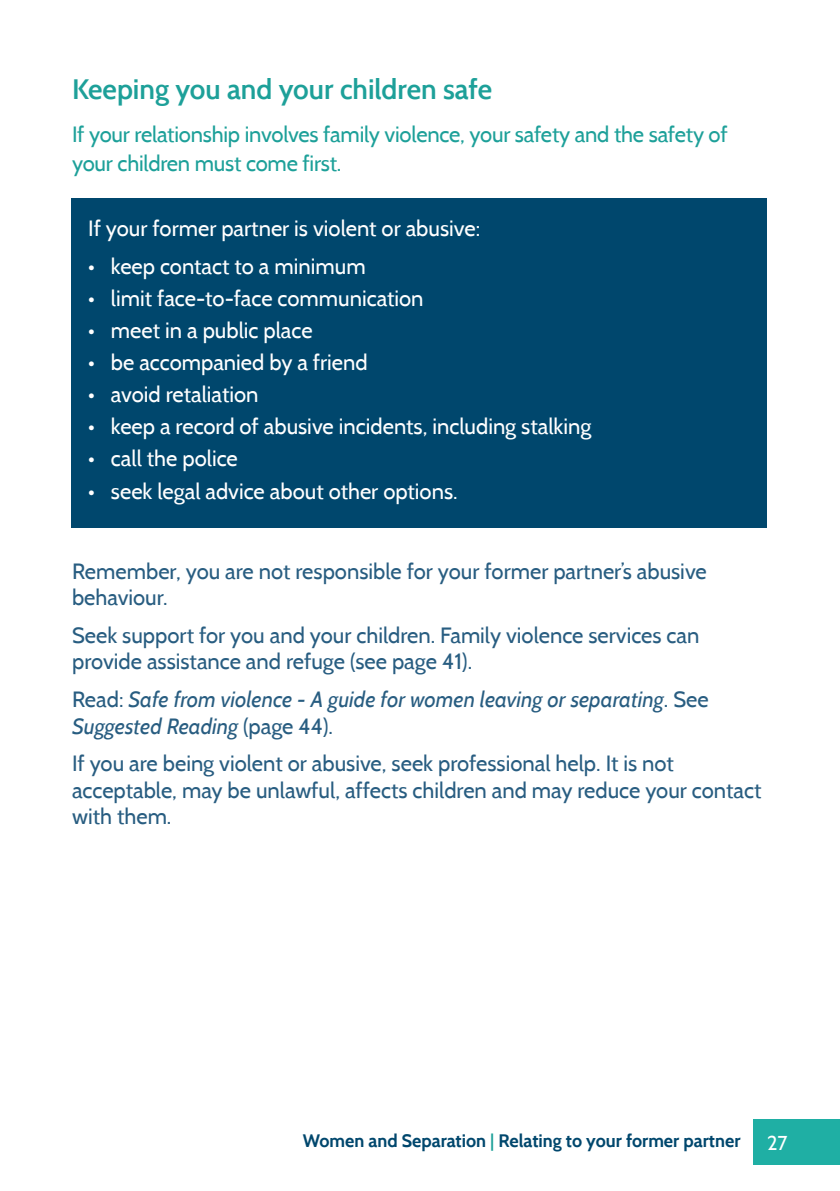
<style>
.page{position:relative;width:840px;height:1191px;background:#fff}
.page>*{position:absolute;margin:0;border:0;box-sizing:border-box;transform-origin:0 0}
.Heading_2_Teal{font:600 28px "Cabin";color:#1da099}
.t1{font:22px/26.4px "Cabin";color:#285d81}
.t2{font:22px "Cabin";color:#fff}
.Notes_lines_smaller{font:22px/28.8px "Cabin";letter-spacing:-.01em;color:#1da099}
.t3{font:italic 22px/26.4px "Cabin";color:#285d81}
.t4{font:20px "Cabin";color:#fff}
.t5{font:700 18px "Cabin";color:#00476d}
.s1{font-style:normal}
.s2{color:#1da099}
</style>
<div class="page">
<div style="left:753px;top:1119px;width:86px;height:45px;background:#1fafa4"></div>
<div style="left:71px;top:198px;width:695px;height:329px;background:#00476d"></div>
<p class="Heading_2_Teal" style="left:72px;top:72px;width:421px">Keeping you and your children safe</p>
<p class="Notes_lines_smaller" style="left:72px;top:120px;width:656px">If your relationship involves family violence, your safety and the safety of your children must come first.</p>
<p class="t2" style="left:88px;top:215px;width:393px">If your former partner is violent or abusive:</p>
<p class="t2" style="left:88px;top:253px;width:279px">• keep contact to a minimum</p>
<p class="t2" style="left:88px;top:285px;width:336px">• limit face-to-face communication</p>
<p class="t2" style="left:88px;top:317px;width:226px">• meet in a public place</p>
<p class="t2" style="left:88px;top:349px;width:281px">• be accompanied by a friend</p>
<p class="t2" style="left:88px;top:381px;width:172px">• avoid retaliation</p>
<p class="t2" style="left:88px;top:413px;width:504px">• keep a record of abusive incidents, including stalking</p>
<p class="t2" style="left:88px;top:445px;width:151px">• call the police</p>
<p class="t2" style="left:88px;top:477px;width:371px">• seek legal advice about other options.</p>
<p class="t1" style="left:72px;top:558px;width:636px">Remember, you are not responsible for your former partner’s abusive behaviour.</p>
<p class="t1" style="left:72px;top:622px;width:628px">Seek support for you and your children. Family violence services can provide assistance and refuge (see page 41).</p>
<p class="t3" style="left:72px;top:686px;width:637px"><span class="s1">Read:</span> Safe from violence - A guide for women leaving or separating<span class="s1">. See<br></span>Suggested Reading <span class="s1">(page 44).</span></p>
<p class="t1" style="left:72px;top:750px;width:690px">If you are being violent or abusive, seek professional help. It is not acceptable, may be unlawful, affects children and may reduce your contact with them.</p>
<p class="t5" style="left:302px;top:1129px;width:439px">Women and Separation <span class="s2">|</span> Relating to your former partner</p>
<p class="t4" style="left:766px;top:1130px;width:22px">27</p>
</div>
